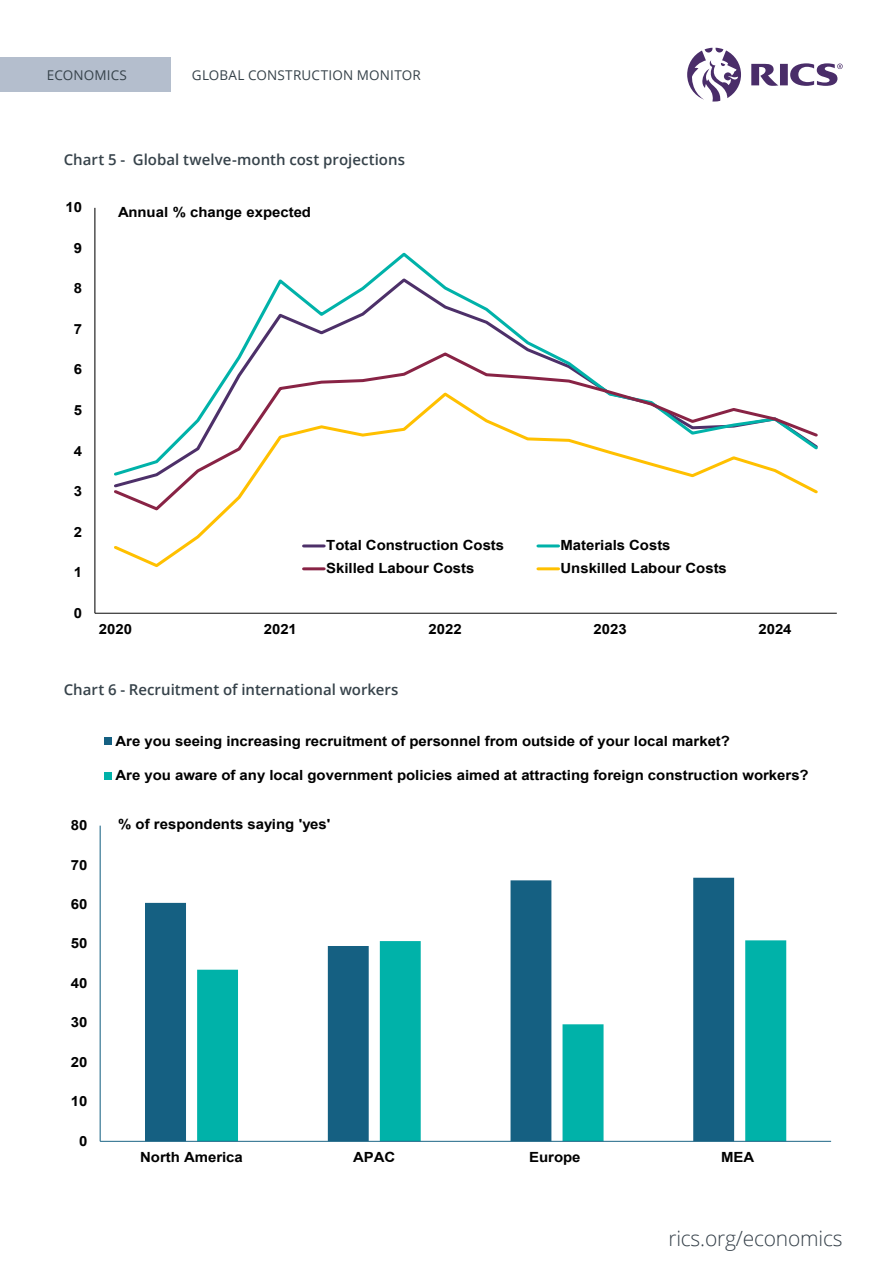
<style>
.page{position:relative;width:893px;height:1263px;background:#fff}
.page>*{position:absolute;margin:0;border:0;box-sizing:border-box;transform-origin:0 0}
.t1{font:300 21px "Open Sans";letter-spacing:-.01em;color:#36414a}
.Chart_description_text{font:600 15px "Open Sans";color:#36424a}
.t2{font:700 13.95px "Arial";color:#000;scale:1.07 1}
.t3{font:13.5px "Open Sans";letter-spacing:.015em;color:#36424a}
</style>
<div class="page">
<div style="left:0;top:58px;width:171px;height:34px;background:#b4becd"></div>
<svg style="left:687px;top:48px;width:156px;height:54px"></svg>
<hr style="left:95px;top:208px;width:1px;height:405px;background:#000">
<hr style="left:95px;top:613px;width:742px;height:1px;background:#000">
<svg style="left:240px;top:252px;width:308px;height:99px"></svg>
<svg style="left:216px;top:351px;width:392px;height:39px"></svg>
<svg style="left:114px;top:390px;width:704px;height:179px"></svg>
<hr style="left:304px;top:544px;width:20px;height:3px;background:#4d3069">
<hr style="left:538px;top:544px;width:20px;height:3px;background:#00b2a9">
<hr style="left:304px;top:567px;width:20px;height:3px;background:#882345">
<hr style="left:538px;top:567px;width:20px;height:3px;background:#ffc000">
<svg style="left:145px;top:878px;width:589px;height:263px"></svg>
<svg style="left:197px;top:940px;width:589px;height:201px"></svg>
<hr style="left:100px;top:826px;width:1px;height:315px;background:#156082">
<hr style="left:100px;top:1141px;width:731px;height:1px;background:#156082">
<div style="left:105px;top:737px;width:7px;height:7px;background:#156082"></div>
<div style="left:105px;top:772px;width:7px;height:7px;background:#00b2a9"></div>
<p class="t3" style="left:47px;top:66px;width:82px">ECONOMICS</p>
<p class="t3" style="left:192px;top:66px;width:230px">GLOBAL CONSTRUCTION MONITOR</p>
<p class="Chart_description_text" style="left:64px;top:149px;width:343px">Chart 5 - Global twelve-month cost projections</p>
<p class="t2" style="left:65px;top:198px;width:17px">10</p>
<p class="t2" style="left:74px;top:238px;width:9px">9</p>
<p class="t2" style="left:74px;top:279px;width:9px">8</p>
<p class="t2" style="left:74px;top:319px;width:9px">7</p>
<p class="t2" style="left:74px;top:360px;width:9px">6</p>
<p class="t2" style="left:74px;top:400px;width:9px">5</p>
<p class="t2" style="left:74px;top:441px;width:9px">4</p>
<p class="t2" style="left:74px;top:481px;width:9px">3</p>
<p class="t2" style="left:74px;top:522px;width:9px">2</p>
<p class="t2" style="left:74px;top:562px;width:9px">1</p>
<p class="t2" style="left:74px;top:603px;width:9px">0</p>
<p class="t2" style="left:118px;top:202px;width:182px">Annual % change expected</p>
<p class="t2" style="left:326px;top:536px;width:168px">Total Construction Costs</p>
<p class="t2" style="left:561px;top:536px;width:104px">Materials Costs</p>
<p class="t2" style="left:326px;top:559px;width:140px">Skilled Labour Costs</p>
<p class="t2" style="left:561px;top:559px;width:157px">Unskilled Labour Costs</p>
<p class="t2" style="left:99px;top:619px;width:33px">2020</p>
<p class="t2" style="left:264px;top:619px;width:33px">2021</p>
<p class="t2" style="left:429px;top:619px;width:33px">2022</p>
<p class="t2" style="left:593px;top:619px;width:33px">2023</p>
<p class="t2" style="left:758px;top:619px;width:33px">2024</p>
<p class="Chart_description_text" style="left:64px;top:679px;width:336px">Chart 6 - Recruitment of international workers</p>
<p class="t2" style="left:71px;top:815px;width:17px">80</p>
<p class="t2" style="left:71px;top:855px;width:17px">70</p>
<p class="t2" style="left:71px;top:894px;width:17px">60</p>
<p class="t2" style="left:71px;top:934px;width:17px">50</p>
<p class="t2" style="left:71px;top:973px;width:17px">40</p>
<p class="t2" style="left:71px;top:1013px;width:17px">30</p>
<p class="t2" style="left:71px;top:1052px;width:17px">20</p>
<p class="t2" style="left:71px;top:1091px;width:17px">10</p>
<p class="t2" style="left:79px;top:1131px;width:9px">0</p>
<p class="t2" style="left:115px;top:731px;width:576px">Are you seeing increasing recruitment of personnel from outside of your local market?</p>
<p class="t2" style="left:115px;top:765px;width:649px">Are you aware of any local government policies aimed at attracting foreign construction workers?</p>
<p class="t2" style="left:118px;top:814px;width:200px">% of respondents saying 'yes'</p>
<p class="t2" style="left:140px;top:1148px;width:98px">North America</p>
<p class="t2" style="left:353px;top:1148px;width:41px">APAC</p>
<p class="t2" style="left:529px;top:1148px;width:50px">Europe</p>
<p class="t2" style="left:721px;top:1148px;width:32px">MEA</p>
<h1 class="t1" style="left:668px;top:1223px;width:176px">rics.org/economics</h1>
</div>
